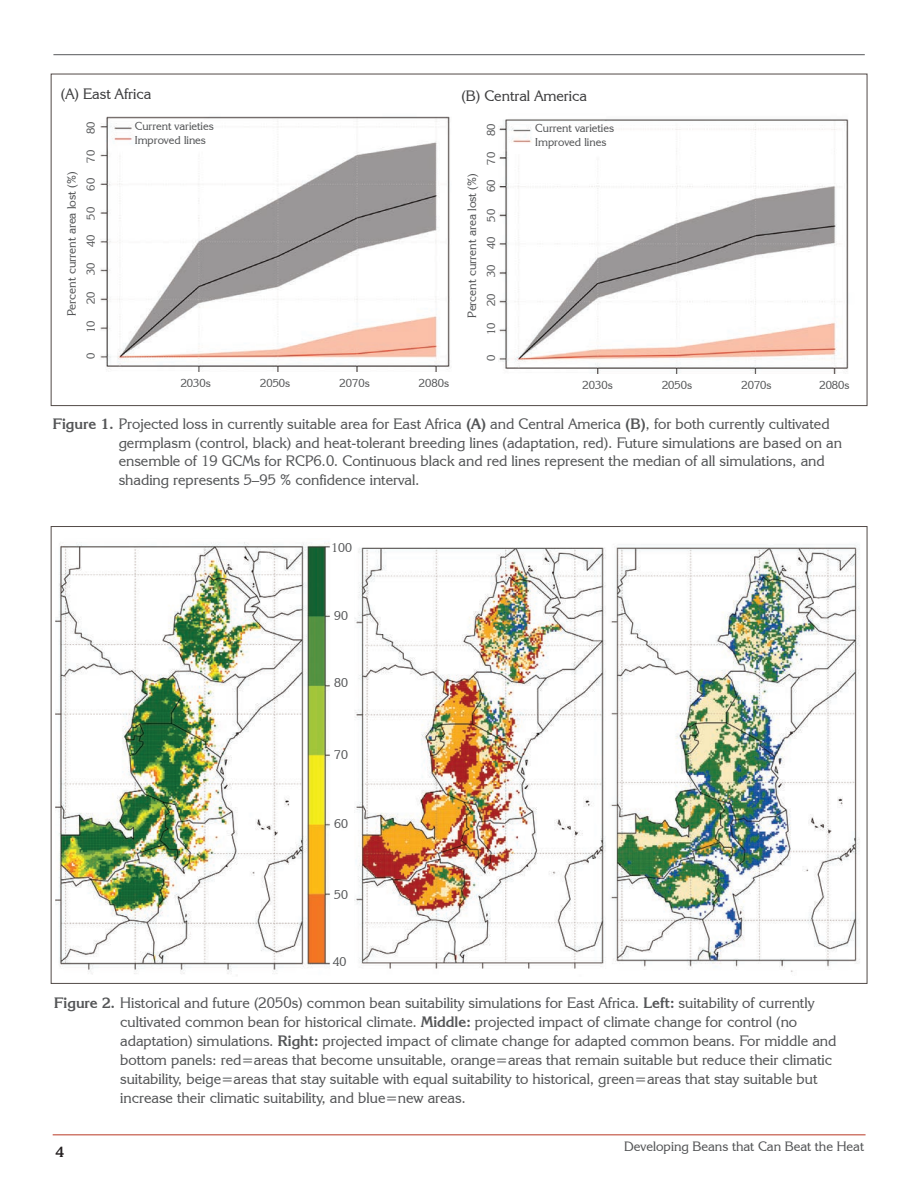
<style>
.page{position:relative;width:918px;height:1188px;background:#fff}
.page>*{position:absolute;margin:0;border:0;box-sizing:border-box;transform-origin:0 0}
.t1{font:15px/18.9px "Korinna IT Cby BT";color:#545557}
.t2{font:15px "Korinna IT Cby BT";color:#3e3e3f}
.t3{font:700 15px "Korinna IT Cby BT";color:#231f20}
.t4{font:13.5px "Korinna IT Cby BT";color:#545557}
.t5{font:12.6px "Korinna IT Cby BT";color:#545557}
.t6{font:12px "Korinna IT Cby BT";color:#545557}
.t7{font:11.4px/13.6px "Korinna IT Cby BT";color:#545557}
.s1{font-weight:700}
</style>
<div class="page">
<hr style="left:53px;top:1134px;width:813px;height:1px;background:#b93825">
<hr style="left:53px;top:54px;width:812px;height:1px;background:#57585a">
<img style="left:100px;top:116px;width:350px;height:256px">
<img style="left:499px;top:119px;width:350px;height:255px">
<img style="left:55px;top:542px;width:290px;height:432px">
<img style="left:354px;top:547px;width:252px;height:422px">
<img style="left:610px;top:544px;width:250px;height:428px">
<p class="t2" style="left:61px;top:85px;width:92px">(A) East Africa</p>
<p class="t2" style="left:461px;top:87px;width:127px">(B) Central America</p>
<p class="t7" style="left:84px;top:134px;width:14px;rotate:-90deg">80</p>
<p class="t7" style="left:84px;top:163px;width:14px;rotate:-90deg">70</p>
<p class="t7" style="left:135px;top:120px;width:80px">Current varieties<br>Improved lines</p>
<p class="t7" style="left:484px;top:136px;width:14px;rotate:-90deg">80</p>
<p class="t7" style="left:484px;top:165px;width:14px;rotate:-90deg">70</p>
<p class="t7" style="left:535px;top:121px;width:80px">Current varieties<br>Improved lines</p>
<p class="t6" style="left:64px;top:316px;width:146px;rotate:-90deg">Percent current area lost (%)</p>
<p class="t7" style="left:84px;top:191px;width:14px;rotate:-90deg">60</p>
<p class="t7" style="left:84px;top:220px;width:14px;rotate:-90deg">50</p>
<p class="t7" style="left:84px;top:247px;width:14px;rotate:-90deg">40</p>
<p class="t7" style="left:84px;top:275px;width:14px;rotate:-90deg">30</p>
<p class="t7" style="left:84px;top:304px;width:14px;rotate:-90deg">20</p>
<p class="t6" style="left:465px;top:318px;width:146px;rotate:-90deg">Percent current area lost (%)</p>
<p class="t7" style="left:484px;top:192px;width:14px;rotate:-90deg">60</p>
<p class="t7" style="left:484px;top:222px;width:14px;rotate:-90deg">50</p>
<p class="t7" style="left:484px;top:249px;width:14px;rotate:-90deg">40</p>
<p class="t7" style="left:484px;top:277px;width:14px;rotate:-90deg">30</p>
<p class="t7" style="left:484px;top:306px;width:14px;rotate:-90deg">20</p>
<p class="t7" style="left:84px;top:333px;width:14px;rotate:-90deg">10</p>
<p class="t7" style="left:484px;top:335px;width:14px;rotate:-90deg">10</p>
<p class="t7" style="left:84px;top:359px;width:8px;rotate:-90deg">0</p>
<p class="t7" style="left:484px;top:361px;width:8px;rotate:-90deg">0</p>
<p class="t7" style="left:181px;top:376px;width:32px">2030s</p>
<p class="t7" style="left:260px;top:376px;width:32px">2050s</p>
<p class="t7" style="left:340px;top:376px;width:32px">2070s</p>
<p class="t7" style="left:419px;top:376px;width:32px">2080s</p>
<p class="t7" style="left:583px;top:378px;width:32px">2030s</p>
<p class="t7" style="left:662px;top:378px;width:32px">2050s</p>
<p class="t7" style="left:741px;top:378px;width:32px">2070s</p>
<p class="t7" style="left:819px;top:378px;width:32px">2080s</p>
<p class="t1" style="left:119px;top:414px;width:725px;text-indent:-66px"><span class="s1">Figure 1.</span> Projected loss in currently suitable area for East Africa <span class="s1">(A)</span> and Central America <span class="s1">(B)</span>, for both currently cultivated germplasm (control, black) and heat-tolerant breeding lines (adaptation, red). Future simulations are based on an ensemble of 19 GCMs for RCP6.0. Continuous black and red lines represent the median of all simulations, and shading represents 5–95 % confidence interval.</p>
<p class="t5" style="left:331px;top:539px;width:22px">100</p>
<p class="t5" style="left:334px;top:608px;width:15px">90</p>
<p class="t5" style="left:334px;top:675px;width:15px">80</p>
<p class="t5" style="left:334px;top:747px;width:15px">70</p>
<p class="t5" style="left:334px;top:816px;width:15px">60</p>
<p class="t5" style="left:334px;top:887px;width:15px">50</p>
<p class="t5" style="left:333px;top:954px;width:15px">40</p>
<p class="t1" style="left:120px;top:994px;width:718px;text-indent:-66px"><span class="s1">Figure 2.</span> Historical and future (2050s) common bean suitability simulations for East Africa. <span class="s1">Left:</span> suitability of currently cultivated common bean for historical climate. <span class="s1">Middle:</span> projected impact of climate change for control (no adaptation) simulations. <span class="s1">Right:</span> projected impact of climate change for adapted common beans. For middle and bottom panels: red=areas that become unsuitable, orange=areas that remain suitable but reduce their climatic suitability, beige=areas that stay suitable with equal suitability to historical, green=areas that stay suitable but increase their climatic suitability, and blue=new areas.</p>
<p class="t3" style="left:55px;top:1143px;width:10px">4</p>
<p class="t4" style="left:624px;top:1138px;width:241px">Developing Beans that Can Beat the Heat</p>
</div>
